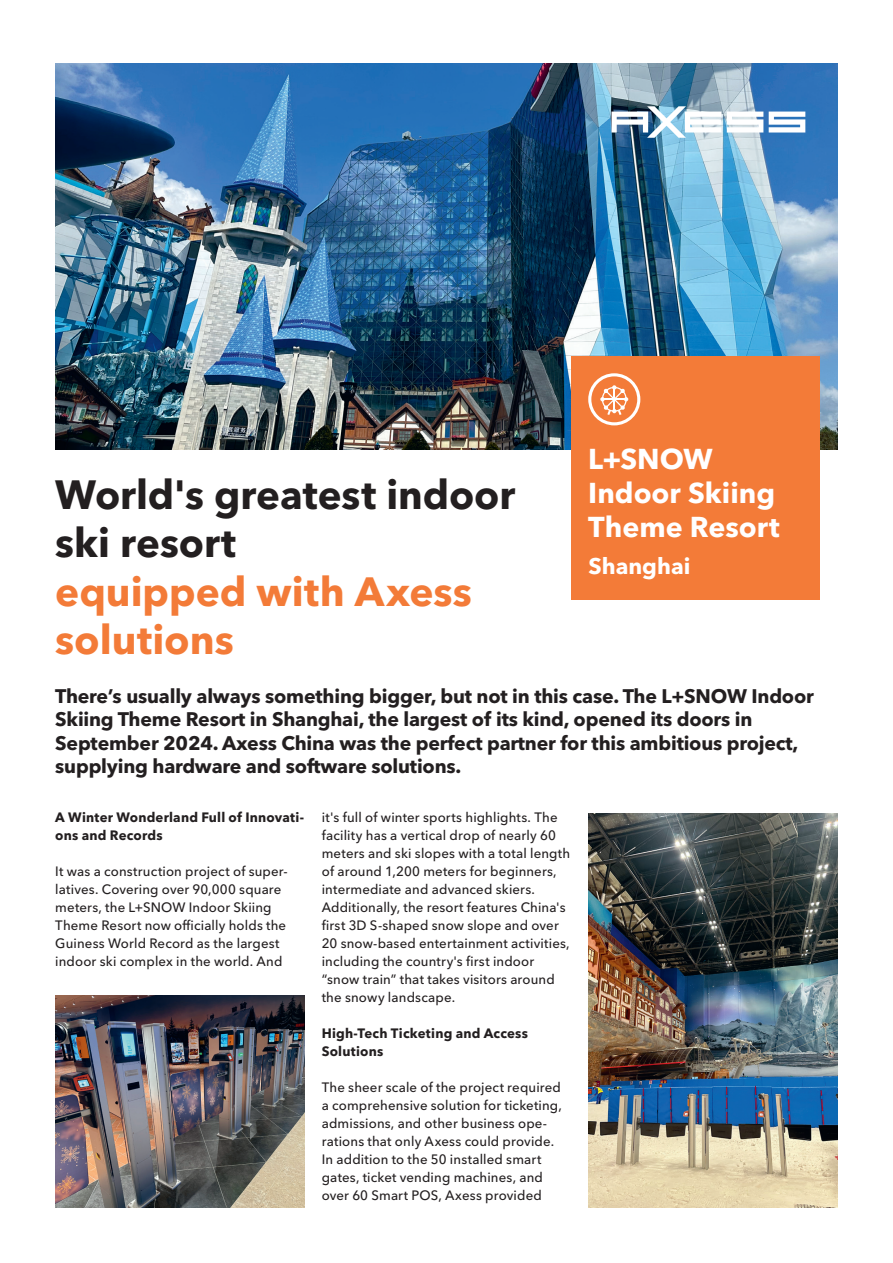
<style>
.page{position:relative;width:893px;height:1263px;background:#fff}
.page>*{position:absolute;margin:0;border:0;box-sizing:border-box;transform-origin:0 0}
.t1{font:700 40.5px/48.6px "Avenir Next Cyr";color:#231f20}
.t2{font:700 40.5px/48.6px "Avenir Next Cyr";color:#f37b38}
.t3{font:700 28.5px/34.2px "Avenir Next Cyr";color:#fff}
.t4{font:700 22.5px "Avenir Next Cyr";color:#fff}
.t5{font:700 19.5px/23.4px "Avenir Next Cyr";letter-spacing:-.01em;color:#231f20}
.t6{font:500 13.5px/18px "Avenir Next Cyr";letter-spacing:.01em;color:#231f20}
.t7{font:700 13.5px/18px "Avenir Next Cyr";letter-spacing:.015em;color:#231f20}
</style>
<div class="page">
<img style="left:55px;top:64px;width:783px;height:386px">
<div style="left:571px;top:356px;width:249px;height:244px;background:#f37b38"></div>
<svg style="left:727px;top:112px;width:36px;height:21px"></svg>
<svg style="left:769px;top:112px;width:36px;height:21px"></svg>
<svg style="left:611px;top:106px;width:110px;height:32px"></svg>
<img style="left:588px;top:813px;width:250px;height:395px">
<img style="left:55px;top:995px;width:250px;height:213px">
<svg style="left:588px;top:373px;width:52px;height:52px"></svg>
<h2 class="t3" style="left:588px;top:441px;width:193px">L+SNOW<br>Indoor Skiing<br>Theme Resort</h2>
<h3 class="t4" style="left:588px;top:552px;width:103px">Shanghai</h3>
<h1 class="t1" style="left:55px;top:470px;width:461px">World's greatest indoor ski resort</h1>
<h1 class="t2" style="left:55px;top:567px;width:418px">equipped with Axess solutions</h1>
<p class="t5" style="left:55px;top:684px;width:760px">There’s usually always something bigger, but not in this case. The L+SNOW Indoor Skiing Theme Resort in Shanghai, the largest of its kind, opened its doors in September 2024. Axess China was the perfect partner for this ambitious project, supplying hardware and software solutions.</p>
<p class="t7" style="left:55px;top:809px;width:250px">A Winter Wonderland Full of Innovati&shy;ons and Records</p>
<p class="t6" style="left:55px;top:863px;width:234px">It was a construction project of super&shy;latives. Covering over 90,000 square meters, the L+SNOW Indoor Skiing Theme Resort now officially holds the Guiness World Record as the largest indoor ski complex in the world. And</p>
<p class="t6" style="left:322px;top:809px;width:250px">it's full of winter sports highlights. The facility has a vertical drop of nearly 60 meters and ski slopes with a total length of around 1,200 meters for beginners, intermediate and advanced skiers.<br>Additionally, the resort features China's first 3D S-shaped snow slope and over 20 snow-based entertainment activities, including the country's first indoor “snow train” that takes visitors around the snowy landscape.</p>
<p class="t7" style="left:322px;top:1024px;width:208px">High-Tech Ticketing and Access<br>Solutions</p>
<p class="t6" style="left:322px;top:1079px;width:242px">The sheer scale of the project required a comprehensive solution for ticketing, admissions, and other business ope&shy;rations that only Axess could provide.<br>In addition to the 50 installed smart gates, ticket vending machines, and over 60 Smart POS, Axess provided</p>
</div>
